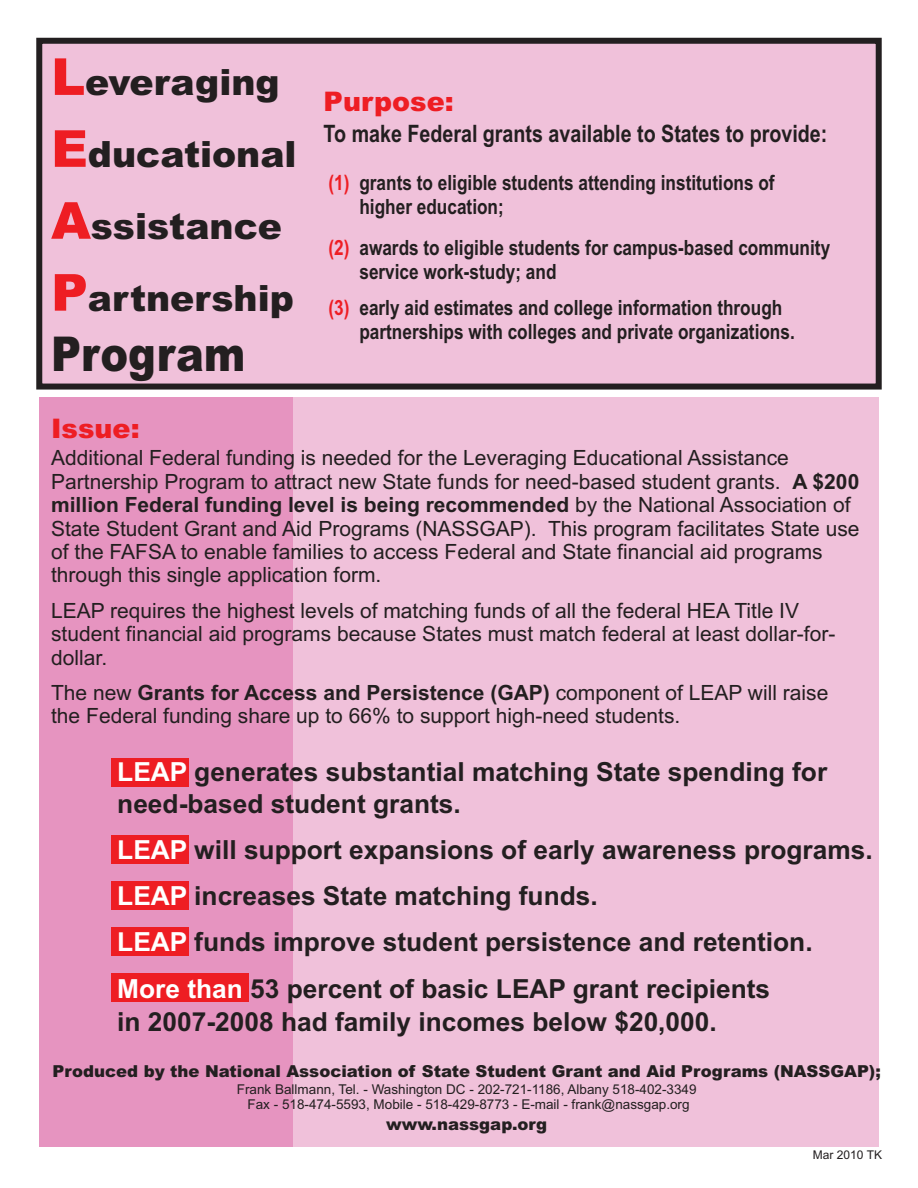
<style>
.page{position:relative;width:918px;height:1188px;background:#fff}
.page>*{position:absolute;margin:0;border:0;box-sizing:border-box;transform-origin:0 0}
.t1{font:900 51px/71.8px "Arial";color:#ee1d23;text-align:justify}
.t2{font:900 48px "Arial";letter-spacing:.01em;color:#231f20;scale:.87 1}
.t3{font:900 36.3px/71.8px "Arial";color:#231f20}
.t4{font:900 27px "Arial";color:#ee1d23}
.t5{font:700 26.25px/32.4px "Arial";color:#231f20}
.t6{font:700 24px "Arial Narrow";color:#231f20}
.t7{font:21px/23.4px "Arial";color:#231f20}
.t8{font:700 21px/24px "Arial Narrow";color:#231f20}
.t9{font:700 21px "Arial Narrow";color:#ee1d23}
.t10{font:900 16.5px "Arial";color:#231f20}
.t11{font:13.5px/15.1px "Arial";color:#231f20;text-align:center}
.t12{font:12px "Arial";color:#231f20}
.s1{font-weight:700}
.s2{color:#fff}
</style>
<div class="page">
<div style="left:39px;top:397px;width:256px;height:749px;background:#e694c0"></div>
<div style="left:293px;top:397px;width:586px;height:749px;background:#f0c1da"></div>
<div style="left:36px;top:37px;width:846px;height:353px;background:#f0c1da"></div>
<div style="left:111px;top:758px;width:78px;height:29px;background:#ee1d23"></div>
<div style="left:111px;top:881px;width:78px;height:29px;background:#ee1d23"></div>
<div style="left:111px;top:835px;width:78px;height:29px;background:#ee1d23"></div>
<div style="left:111px;top:927px;width:78px;height:28px;background:#ee1d23"></div>
<div style="left:111px;top:973px;width:138px;height:29px;background:#ee1d23"></div>
<h1 class="t1" style="left:51px;top:46px;width:41px">L E A P</h1>
<h3 class="t3" style="left:85px;top:50px;width:213px">everaging ducational ssistance artnership</h3>
<p class="t4" style="left:324px;top:92px;width:132px">Purpose:</p>
<p class="t6" style="left:324px;top:124px;width:505px">To make Federal grants available to States to provide:</p>
<p class="t9" style="left:329px;top:174px;width:23px">(1)</p>
<p class="t8" style="left:359px;top:172px;width:417px">grants to eligible students attending institutions of higher education;</p>
<p class="t8" style="left:359px;top:238px;width:472px">awards to eligible students for campus-based community service work-study; and</p>
<p class="t8" style="left:359px;top:298px;width:437px">early aid estimates and college information through partnerships with colleges and private organizations.</p>
<p class="t9" style="left:329px;top:240px;width:23px">(2)</p>
<p class="t9" style="left:329px;top:300px;width:23px">(3)</p>
<h2 class="t2" style="left:51px;top:337px;width:225px">Program</h2>
<p class="t4" style="left:51px;top:418px;width:90px">Issue:</p>
<p class="t7" style="left:51px;top:448px;width:810px">Additional Federal funding is needed for the Leveraging Educational Assistance Partnership Program to attract new State funds for need-based student grants. <span class="s1">A $200 million Federal funding level is being recommended</span> by the National Association of State Student Grant and Aid Programs (NASSGAP). This program facilitates State use of the FAFSA to enable families to access Federal and State financial aid programs through this single application form.</p>
<p class="t7" style="left:51px;top:600px;width:786px">LEAP requires the highest levels of matching funds of all the federal HEA Title IV student financial aid programs because States must match federal at least dollar-for&shy;dollar.</p>
<p class="t7" style="left:51px;top:683px;width:779px">The new <span class="s1">Grants for Access and Persistence (GAP)</span> component of LEAP will raise the Federal funding share up to 66% to support high-need students.</p>
<p class="t5" style="left:117px;top:758px;width:712px"><span class="s2">LEAP</span> generates substantial matching State spending for need-based student grants.</p>
<p class="t5" style="left:117px;top:836px;width:757px"><span class="s2">LEAP</span> will support expansions of early awareness programs.</p>
<p class="t5" style="left:117px;top:882px;width:482px"><span class="s2">LEAP</span> increases State matching funds.</p>
<p class="t5" style="left:117px;top:921px;width:697px;line-height:47px"><span class="s2">LEAP</span> funds improve student persistence and retention.<br><span class="s2">More than</span> 53 percent of basic LEAP grant recipients</p>
<p class="t5" style="left:117px;top:1008px;width:601px">in 2007-2008 had family incomes below $20,000.</p>
<p class="t10" style="left:53px;top:1065px;width:830px">Produced by the National Association of State Student Grant and Aid Programs (NASSGAP);</p>
<p class="t11" style="left:237px;top:1083px;width:461px">Frank Ballmann, Tel. - Washington DC - 202-721-1186, Albany 518-402-3349<br>Fax - 518-474-5593, Mobile - 518-429-8773 - E-mail - frank@nassgap.org</p>
<p class="t10" style="left:386px;top:1118px;width:163px">www.nassgap.org</p>
<p class="t12" style="left:813px;top:1151px;width:71px">Mar 2010 TK</p>
</div>
